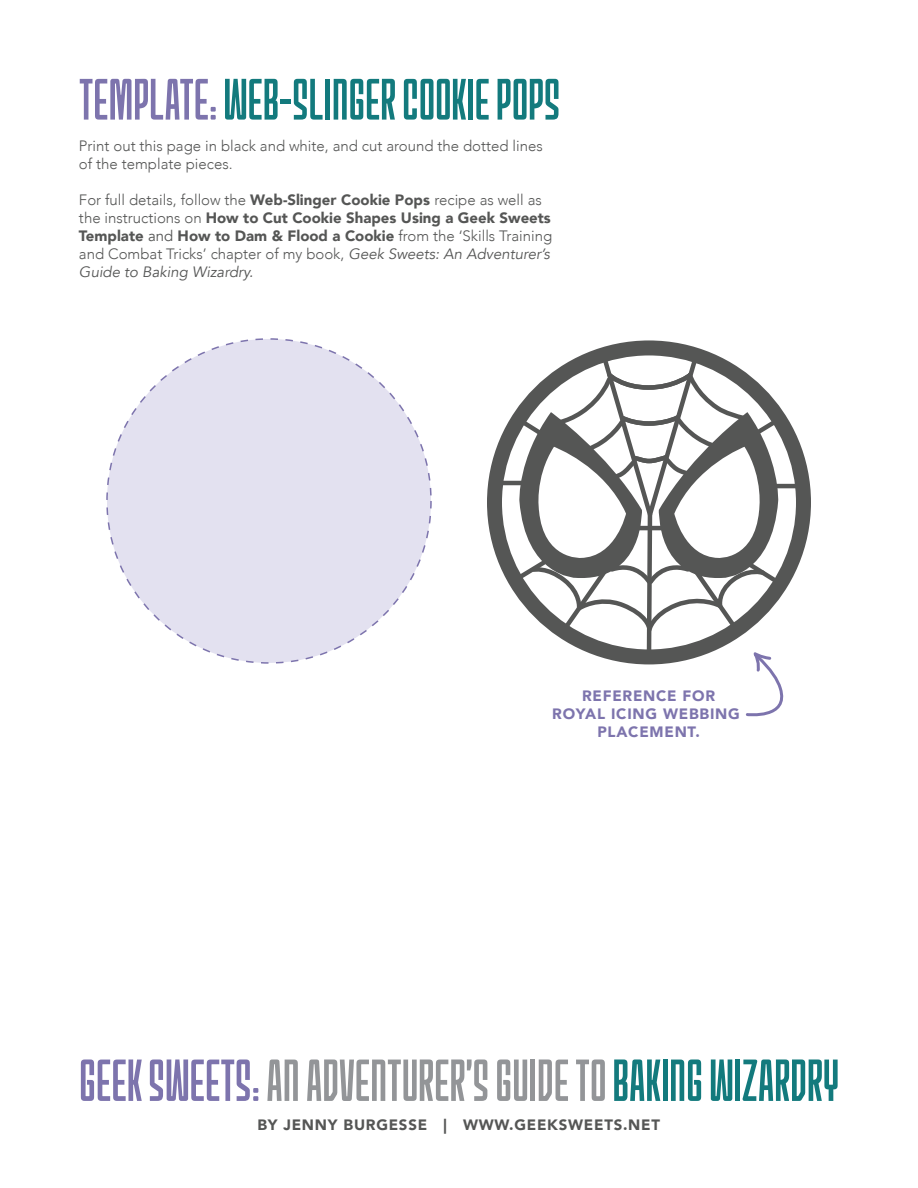
<style>
.page{position:relative;width:918px;height:1188px;background:#fff}
.page>*{position:absolute;margin:0;border:0;box-sizing:border-box;transform-origin:0 0}
.t1{font:59.4px "Mech Effects 1 BB";color:#939598}
.t2{font:58.5px "Mech Effects 1 BB";color:#137a7d}
.t3{font:300 15px/18px "Avenir";color:#555655}
.t4{font:900 15px/18px "Avenir";letter-spacing:.05em;color:#7d74ad;text-align:center}
.t5{font:900 15px "Avenir";letter-spacing:.05em;color:#555655}
.s1{color:#7d74ad}
.s2{font-weight:900}
.s3{font-weight:400}
.s4{font-weight:400;font-style:italic}
.s5{color:#137a7d}
</style>
<div class="page">
<div style="left:107px;top:339px;width:324px;height:324px;background:#e3e1f0;border-radius:50%"></div>
<svg style="left:487px;top:340px;width:324px;height:244px"></svg>
<hr style="left:763px;top:484px;width:39px;height:4px;background:#555655">
<hr style="left:499px;top:481px;width:37px;height:4px;background:#555655">
<svg style="left:509px;top:356px;width:281px;height:361px"></svg>
<h2 class="t2" style="left:79px;top:65px;width:483px"><span class="s1">TEMPLATE:</span>WEB-SLINGER COOKIE POPS</h2>
<p class="t3" style="left:79px;top:137px;width:465px">Print out this page in black and white, and cut around the dotted lines of the template pieces.</p>
<p class="t3" style="left:79px;top:191px;width:475px">For full details, follow the <span class="s2">Web-Slinger Cookie Pops</span> recipe as well as the instructions on <span class="s2">How to Cut Cookie Shapes Using a Geek Sweets Template</span> <span class="s3">and</span> <span class="s2">How to Dam &amp; Flood a Cookie</span> from the ‘Skills Training and Combat Tricks’ chapter of my book, <span class="s4">Geek Sweets: An Adventurer’s Guide to Baking Wizardry.</span></p>
<p class="t4" style="left:552px;top:686px;width:189px">REFERENCE FOR<br>ROYAL ICING WEBBING<br>PLACEMENT.</p>
<h1 class="t1" style="left:79px;top:1046px;width:761px"><span class="s1">GEEK SWEETS:</span>AN ADVENTURER’S GUIDE TO<span class="s5">BAKING WIZARDRY</span></h1>
<p class="t5" style="left:257px;top:1112px;width:404px">BY JENNY BURGESSE | WWW.GEEKSWEETS.NET</p>
</div>
